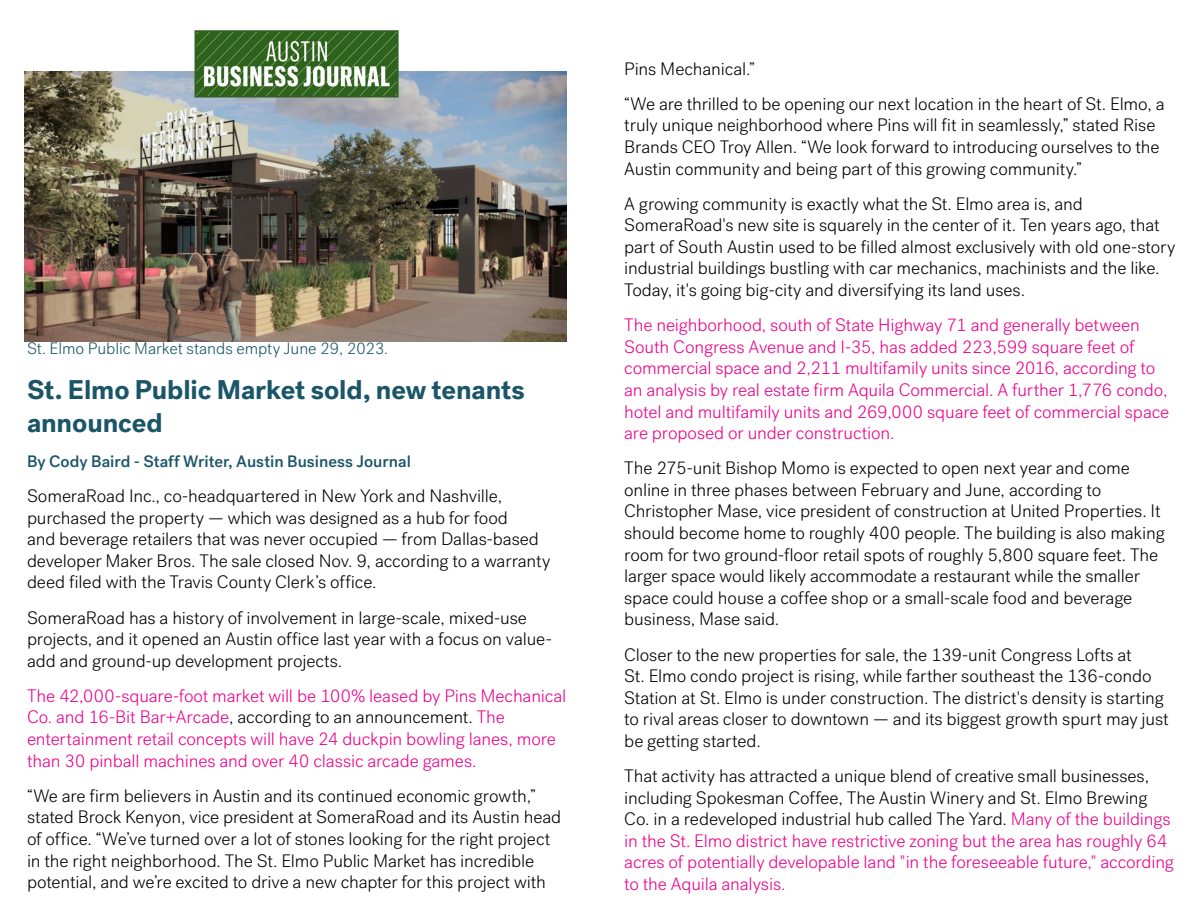
<style>
.page{position:relative;width:1188px;height:918px;background:#fff}
.page>*{position:absolute;margin:0;border:0;box-sizing:border-box;transform-origin:0 0}
.t1{font:700 27px/32.4px "Post Grotesk";letter-spacing:-.005em;color:#1a5568}
.t2{font:300 18px/21.6px "Post Grotesk";letter-spacing:-.01em;color:#000}
.t3{font:300 18px/21.6px "Post Grotesk";letter-spacing:-.01em;color:#ec008c}
.t4{font:500 16.5px "Post Grotesk";color:#1a5568}
.t5{font:300 16.5px "Post Grotesk";letter-spacing:-.005em;color:#1a5568}
.s1{color:#000}
</style>
<div class="page">
<img style="left:24px;top:71px;width:543px;height:270px">
<img style="left:190px;top:30px;width:216px;height:69px">
<p class="t5" style="left:27px;top:339px;width:363px">St. Elmo Public Market stands empty June 29, 2023.</p>
<h1 class="t1" style="left:27px;top:374px;width:499px">St. Elmo Public Market sold, new tenants announced</h1>
<p class="t4" style="left:27px;top:451px;width:385px">By Cody Baird - Staff Writer, Austin Business Journal</p>
<p class="t2" style="left:27px;top:485px;width:525px">SomeraRoad Inc., co-headquartered in New York and Nashville, purchased the property — which was designed as a hub for food<br>and beverage retailers that was never occupied — from Dallas-based developer Maker Bros. The sale closed Nov. 9, according to a warranty deed filed with the Travis County Clerk’s office.</p>
<p class="t2" style="left:27px;top:607px;width:527px">SomeraRoad has a history of involvement in large-scale, mixed-use projects, and it opened an Austin office last year with a focus on value&shy;add and ground-up development projects.</p>
<p class="t3" style="left:27px;top:685px;width:541px">The 42,000-square-foot market will be 100% leased by Pins Mechanical Co. and 16-Bit Bar+Arcade<span class="s1">, according to an announcement.</span> The entertainment retail concepts will have 24 duckpin bowling lanes, more than 30 pinball machines and over 40 classic arcade games.</p>
<p class="t2" style="left:27px;top:785px;width:536px">“We are firm believers in Austin and its continued economic growth,” stated Brock Kenyon, vice president at SomeraRoad and its Austin head of office. “We’ve turned over a lot of stones looking for the right project in the right neighborhood. The St. Elmo Public Market has incredible potential, and we’re excited to drive a new chapter for this project with</p>
<p class="t2" style="left:624px;top:51px;width:542px;line-height:35.1px">Pins Mechanical.”<br>“We are thrilled to be opening our next location in the heart of St. Elmo, a</p>
<p class="t2" style="left:624px;top:115px;width:537px">truly unique neighborhood where Pins will fit in seamlessly,” stated Rise<br>Brands CEO Troy Allen. “We look forward to introducing ourselves to the<br>Austin community and being part of this growing community.”</p>
<p class="t2" style="left:624px;top:193px;width:553px">A growing community is exactly what the St. Elmo area is, and SomeraRoad's new site is squarely in the center of it. Ten years ago, that part of South Austin used to be filled almost exclusively with old one-story industrial buildings bustling with car mechanics, machinists and the like.<br>Today, it's going big-city and diversifying its land uses.</p>
<p class="t3" style="left:624px;top:314px;width:547px">The neighborhood, south of State Highway 71 and generally between South Congress Avenue and I-35, has added 223,599 square feet of commercial space and 2,211 multifamily units since 2016, according to an analysis by real estate firm Aquila Commercial. A further 1,776 condo, hotel and multifamily units and 269,000 square feet of commercial space are proposed or under construction.</p>
<p class="t2" style="left:624px;top:458px;width:542px">The 275-unit Bishop Momo is expected to open next year and come online in three phases between February and June, according to Christopher Mase, vice president of construction at United Properties. It should become home to roughly 400 people. The building is also making room for two ground-floor retail spots of roughly 5,800 square feet. The larger space would likely accommodate a restaurant while the smaller space could house a coffee shop or a small-scale food and beverage business, Mase said.</p>
<p class="t2" style="left:624px;top:644px;width:546px">Closer to the new properties for sale, the 139-unit Congress Lofts at<br>St. Elmo condo project is rising, while farther southeast the 136-condo Station at St. Elmo is under construction. The district's density is starting to rival areas closer to downtown — and its biggest growth spurt may just be getting started.</p>
<p class="t3" style="left:624px;top:765px;width:551px"><span class="s1">That activity has attracted a unique blend of creative small businesses, including Spokesman Coffee, The Austin Winery and St. Elmo Brewing Co. in a redeveloped industrial hub called The Yard.</span> Many of the buildings in the St. Elmo district have restrictive zoning but the area has roughly 64 acres of potentially developable land "in the foreseeable future," according to the Aquila analysis.</p>
</div>
